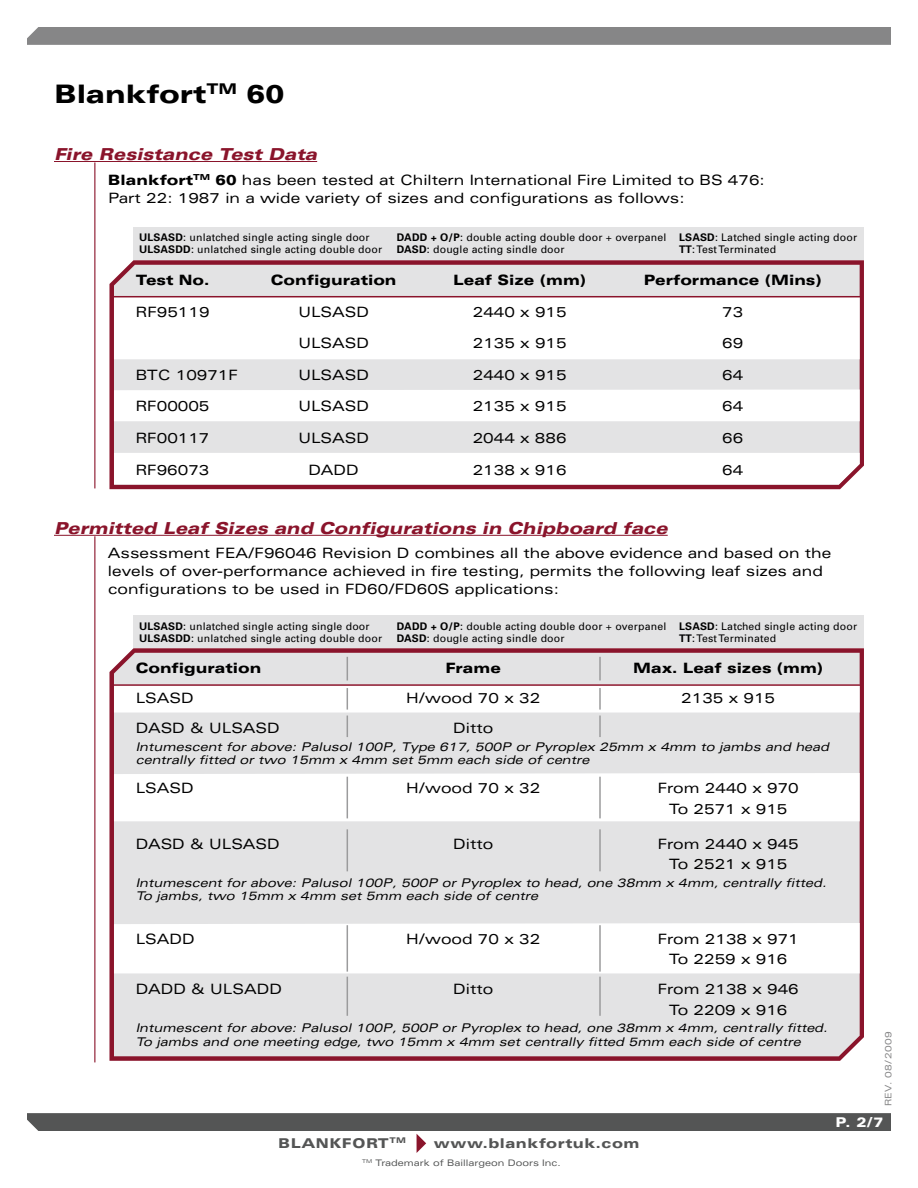
<style>
.page{position:relative;width:918px;height:1188px;background:#fff}
.page>*{position:absolute;margin:0;border:0;box-sizing:border-box;transform-origin:0 0}
.t1{font:900 expanded 25.5px "Univers";color:#000}
.t2{font:italic 900 expanded 16.5px "Univers";color:#8a142b}
.t3{font:expanded 14.25px/20.2px "Univers";color:#000;text-align:center}
.t4{font:900 expanded 14.25px "Univers";color:#000}
.t5{font:900 expanded 13.5px "Univers";letter-spacing:.04em;color:#545555}
.t6{font:900 expanded 13.5px "Univers";color:#fff}
.t7{font:italic expanded 12px/13.5px "Univers";color:#000}
.t8{font:10.5px/12px "Univers";letter-spacing:.02em;color:#000}
.t9{font:expanded 9px "Univers";color:#545555}
.t10{font:expanded 9px "Univers";letter-spacing:.04em;color:#868687}
.s1{font-weight:900}
.s2{font-weight:700}
</style>
<div class="page">
<div style="left:27px;top:27px;width:864px;height:18px;background:#868687"></div>
<svg style="left:27px;top:1113px;width:864px;height:40px"></svg>
<svg style="left:109px;top:260px;width:755px;height:229px;background:#94293e"></svg>
<div style="left:114px;top:265px;width:746px;height:188px;background:#e3e3e4"></div>
<svg style="left:114px;top:297px;width:746px;height:62px"></svg>
<hr style="left:113px;top:296px;width:749px;height:1px;background:#8a142b">
<div style="left:133px;top:227px;width:730px;height:33px;background:#e3e3e4"></div>
<svg style="left:114px;top:390px;width:746px;height:31px"></svg>
<svg style="left:114px;top:453px;width:746px;height:32px"></svg>
<hr style="left:54px;top:161px;width:263px;height:1px;background:#8a142b">
<hr style="left:94px;top:162px;width:1px;height:326px;background:#8a142b">
<svg style="left:109px;top:648px;width:755px;height:413px;background:#962e42"></svg>
<div style="left:114px;top:653px;width:746px;height:403px;background:#e3e3e4"></div>
<div style="left:133px;top:616px;width:730px;height:32px;background:#e3e3e4"></div>
<svg style="left:114px;top:773px;width:746px;height:48px"></svg>
<svg style="left:114px;top:923px;width:746px;height:50px"></svg>
<hr style="left:112px;top:684px;width:749px;height:2px;background:#8a142b">
<hr style="left:54px;top:535px;width:614px;height:1px;background:#8a142b">
<hr style="left:94px;top:536px;width:1px;height:526px;background:#8a142b">
<hr style="left:347px;top:777px;width:1px;height:41px;background:#9b9b9c">
<hr style="left:599px;top:777px;width:2px;height:41px;background:#9b9b9c">
<hr style="left:347px;top:829px;width:1px;height:42px;background:#9b9b9c">
<hr style="left:599px;top:829px;width:2px;height:42px;background:#9b9b9c">
<hr style="left:347px;top:925px;width:1px;height:47px;background:#9b9b9c">
<hr style="left:599px;top:925px;width:2px;height:47px;background:#9b9b9c">
<hr style="left:347px;top:977px;width:1px;height:39px;background:#9b9b9c">
<hr style="left:599px;top:977px;width:2px;height:39px;background:#9b9b9c">
<svg style="left:114px;top:657px;width:746px;height:80px"></svg>
<hr style="left:599px;top:688px;width:2px;height:22px;background:#9b9b9c">
<h1 class="t1" style="left:54px;top:79px;width:232px">Blankfort<sup>TM</sup> 60</h1>
<p class="t2" style="left:54px;top:144px;width:265px">Fire Resistance Test Data</p>
<p class="t3" style="left:108px;top:170px;width:658px;line-height:18px;text-align:left"><span class="s1">Blankfort</span><sup>TM</sup> <span class="s1">60</span> has been tested at Chiltern International Fire Limited to BS 476:<br>Part 22: 1987 in a wide variety of sizes and configurations as follows:</p>
<p class="t8" style="left:139px;top:231px;width:245px"><span class="s2">ULSASD</span>: unlatched single acting single door<br><span class="s2">ULSASDD</span>: unlatched single acting double door</p>
<p class="t8" style="left:397px;top:231px;width:271px"><span class="s2">DADD + O/P</span>: double acting double door + overpanel<br><span class="s2">DASD</span>: dougle acting sindle door</p>
<p class="t8" style="left:679px;top:231px;width:180px"><span class="s2">LSASD</span>: Latched single acting door<br><span class="s2">TT</span>: Test Terminated</p>
<p class="t4" style="left:136px;top:272px;width:75px">Test No.</p>
<p class="t4" style="left:271px;top:272px;width:127px">Configuration</p>
<p class="t4" style="left:453px;top:272px;width:135px">Leaf Size (mm)</p>
<p class="t4" style="left:644px;top:272px;width:180px">Performance (Mins)</p>
<p class="t3" style="left:136px;top:302px;width:75px">RF95119</p>
<p class="t3" style="left:298px;top:302px;width:72px">ULSASD</p>
<p class="t3" style="left:473px;top:302px;width:95px">2440 x 915</p>
<p class="t3" style="left:722px;top:302px;width:23px">73</p>
<p class="t3" style="left:298px;top:333px;width:72px">ULSASD</p>
<p class="t3" style="left:473px;top:333px;width:95px">2135 x 915</p>
<p class="t3" style="left:722px;top:333px;width:23px">69</p>
<p class="t3" style="left:136px;top:365px;width:104px">BTC 10971F</p>
<p class="t3" style="left:298px;top:365px;width:72px">ULSASD</p>
<p class="t3" style="left:473px;top:365px;width:95px">2440 x 915</p>
<p class="t3" style="left:722px;top:365px;width:23px">64</p>
<p class="t3" style="left:136px;top:396px;width:75px">RF00005</p>
<p class="t3" style="left:298px;top:396px;width:72px">ULSASD</p>
<p class="t3" style="left:473px;top:396px;width:95px">2135 x 915</p>
<p class="t3" style="left:722px;top:396px;width:23px">64</p>
<p class="t3" style="left:136px;top:428px;width:75px">RF00117</p>
<p class="t3" style="left:298px;top:428px;width:72px">ULSASD</p>
<p class="t3" style="left:473px;top:428px;width:95px">2044 x 886</p>
<p class="t3" style="left:722px;top:428px;width:23px">66</p>
<p class="t3" style="left:136px;top:459px;width:75px">RF96073</p>
<p class="t3" style="left:309px;top:459px;width:52px">DADD</p>
<p class="t3" style="left:473px;top:459px;width:95px">2138 x 916</p>
<p class="t3" style="left:722px;top:459px;width:23px">64</p>
<p class="t2" style="left:54px;top:518px;width:615px">Permitted Leaf Sizes and Configurations in Chipboard face</p>
<p class="t3" style="left:108px;top:544px;width:725px;line-height:18px;text-align:left">Assessment FEA/F96046 Revision D combines all the above evidence and based on the levels of over-performance achieved in fire testing, permits the following leaf sizes and configurations to be used in FD60/FD60S applications:</p>
<p class="t8" style="left:139px;top:620px;width:245px"><span class="s2">ULSASD</span>: unlatched single acting single door<br><span class="s2">ULSASDD</span>: unlatched single acting double door</p>
<p class="t8" style="left:397px;top:620px;width:271px"><span class="s2">DADD + O/P</span>: double acting double door + overpanel<br><span class="s2">DASD</span>: dougle acting sindle door</p>
<p class="t8" style="left:679px;top:620px;width:180px"><span class="s2">LSASD</span>: Latched single acting door<br><span class="s2">TT</span>: Test Terminated</p>
<p class="t4" style="left:136px;top:660px;width:127px">Configuration</p>
<p class="t4" style="left:446px;top:660px;width:57px">Frame</p>
<p class="t4" style="left:633px;top:660px;width:192px">Max. Leaf sizes (mm)</p>
<p class="t3" style="left:136px;top:688px;width:60px">LSASD</p>
<p class="t3" style="left:406px;top:688px;width:135px">H/wood 70 x 32</p>
<p class="t3" style="left:681px;top:688px;width:95px">2135 x 915</p>
<p class="t3" style="left:136px;top:718px;width:146px">DASD &amp; ULSASD</p>
<p class="t3" style="left:453px;top:718px;width:42px">Ditto</p>
<p class="t7" style="left:136px;top:740px;width:695px">Intumescent for above: Palusol 100P, Type 617, 500P or Pyroplex 25mm x 4mm to jambs and head centrally fitted or two 15mm x 4mm set 5mm each side of centre</p>
<p class="t3" style="left:136px;top:778px;width:60px">LSASD</p>
<p class="t3" style="left:406px;top:778px;width:135px">H/wood 70 x 32</p>
<p class="t3" style="left:658px;top:778px;width:143px">From 2440 x 970<br>To 2571 x 915</p>
<p class="t3" style="left:136px;top:834px;width:146px">DASD &amp; ULSASD</p>
<p class="t3" style="left:453px;top:834px;width:42px">Ditto</p>
<p class="t3" style="left:658px;top:834px;width:143px">From 2440 x 945<br>To 2521 x 915</p>
<p class="t7" style="left:136px;top:875px;width:692px">Intumescent for above: Palusol 100P, 500P or Pyroplex to head, one 38mm x 4mm, centrally fitted.<br>To jambs, two 15mm x 4mm set 5mm each side of centre</p>
<p class="t3" style="left:136px;top:929px;width:61px">LSADD</p>
<p class="t3" style="left:406px;top:929px;width:135px">H/wood 70 x 32</p>
<p class="t3" style="left:658px;top:929px;width:143px">From 2138 x 971<br>To 2259 x 916</p>
<p class="t3" style="left:136px;top:979px;width:148px">DADD &amp; ULSADD</p>
<p class="t3" style="left:453px;top:979px;width:42px">Ditto</p>
<p class="t3" style="left:658px;top:979px;width:143px">From 2138 x 946<br>To 2209 x 916</p>
<p class="t7" style="left:136px;top:1020px;width:693px;line-height:14.4px">Intumescent for above: Palusol 100P, 500P or Pyroplex to head, one 38mm x 4mm, cent rally fitted.<br>To jambs and one meeting edge, two 15mm x 4mm set centrally fitted 5mm each side of centre</p>
<p class="t10" style="left:883px;top:1106px;width:76px;rotate:-90deg">REV. 08/2009</p>
<p class="t5" style="left:278px;top:1135px;width:129px">BLANKFORT<sup>TM</sup></p>
<p class="t5" style="left:434px;top:1135px;width:207px">www.blankfortuk.com</p>
<p class="t9" style="left:362px;top:1158px;width:200px"><sup>TM</sup> Trademark of Baillargeon Doors Inc.</p>
<p class="t6" style="left:836px;top:1114px;width:49px">P. 2/7</p>
</div>
